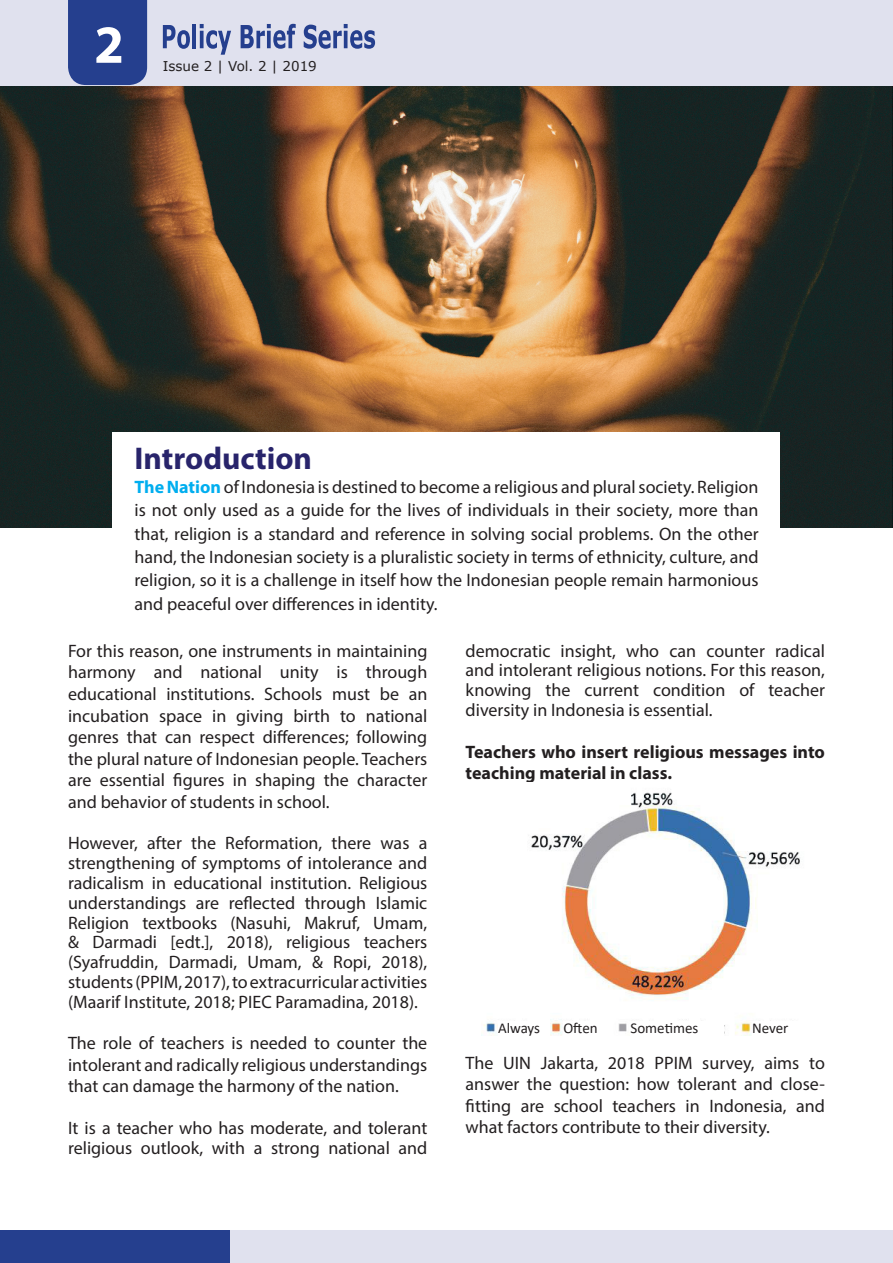
<style>
.page{position:relative;width:893px;height:1263px;background:#fff}
.page>*{position:absolute;margin:0;border:0;box-sizing:border-box;transform-origin:0 0}
.t1{font:700 54px "Myriad Pro";color:#fff}
.t2{font:700 31.5px "Myriad Pro";color:#28246b}
.t3{font:18px/21.6px "Myriad Pro";color:#231f20;text-align:justify}
.t4{font:700 18px/21.6px "Myriad Pro";color:#231f20}
.t5{font:15px "Calibri";color:#231f20}
.t6{font:13.5px "Verdana";color:#231f20}
.s1{font-weight:700;color:#00aeef}
</style>
<div class="page">
<div style="left:224px;top:1230px;width:669px;height:33px;background:#e0e1ee"></div>
<div style="left:0;top:1230px;width:229px;height:33px;background:#253f8e"></div>
<img style="left:0;top:85px;width:893px;height:442px">
<img style="left:481px;top:792px;width:319px;height:244px">
<div style="left:498px;top:1021px;width:42px;height:14px;background:#fff"></div>
<div style="left:563px;top:1021px;width:42px;height:14px;background:#fff"></div>
<div style="left:752px;top:1021px;width:57px;height:16px;background:#fff"></div>
<div style="left:630px;top:1021px;width:94px;height:16px;background:#fff"></div>
<div style="left:113px;top:432px;width:667px;height:210px;background:#fff"></div>
<div style="left:0;top:0;width:893px;height:85px;background:#e0e1ee"></div>
<div style="left:68px;top:0;width:79px;height:85px;background:#253f8e"></div>
<svg style="left:163px;top:25px;width:27px;height:24px"></svg>
<hr style="left:193px;top:24px;width:3px;height:24px;background:#253f8e">
<svg style="left:200px;top:24px;width:31px;height:31px"></svg>
<svg style="left:241px;top:24px;width:55px;height:25px"></svg>
<svg style="left:304px;top:24px;width:71px;height:25px"></svg>
<p class="t1" style="left:94px;top:9px;width:31px">2</p>
<p class="t6" style="left:163px;top:57px;width:155px">Issue 2 | Vol. 2 | 2019</p>
<p class="t2" style="left:134px;top:438px;width:179px">Introduction</p>
<p class="t3" style="left:134px;top:475px;width:626px;line-height:23.4px"><span class="s1">The Nation</span> of Indonesia is destined to become a religious and plural society. Religion is not only used as a guide for the lives of individuals in their society, more than that, religion is a standard and reference in solving social problems. On the other hand, the Indonesian society is a pluralistic society in terms of ethnicity, culture, and religion, so it is a challenge in itself how the Indonesian people remain harmonious and peaceful over differences in identity.</p>
<p class="t3" style="left:68px;top:639px;width:361px">For this reason, one instruments in maintaining harmony and national unity is through educational institutions. Schools must be an incubation space in giving birth to national genres that can respect differences; following the plural nature of Indonesian people. Teachers are essential figures in shaping the character and behavior of students in school.</p>
<p class="t3" style="left:68px;top:833px;width:361px;line-height:19.8px">However, after the Reformation, there was a strengthening of symptoms of intolerance and radicalism in educational institution. Religious understandings are reflected through Islamic Religion textbooks (Nasuhi, Makruf, Umam, &amp; Darmadi [edt.], 2018), religious teachers (Syafruddin, Darmadi, Umam, &amp; Ropi, 2018), students (PPIM, 2017), to extracurricular activities (Maarif Institute, 2018; PIEC Paramadina, 2018).</p>
<p class="t3" style="left:68px;top:1032px;width:361px">The role of teachers is needed to counter the intolerant and radically religious understandings that can damage the harmony of the nation.</p>
<p class="t3" style="left:68px;top:1117px;width:361px;line-height:19.8px">It is a teacher who has moderate, and tolerant religious outlook, with a strong national and</p>
<p class="t3" style="left:466px;top:640px;width:361px;line-height:19.8px">democratic insight, who can counter radical and intolerant religious notions. For this reason, knowing the current condition of teacher diversity in Indonesia is essential.</p>
<p class="t4" style="left:466px;top:740px;width:361px">Teachers who insert religious messages into teaching material in class.</p>
<p class="t5" style="left:498px;top:1017px;width:44px">Always</p>
<p class="t5" style="left:563px;top:1017px;width:36px">Often</p>
<p class="t5" style="left:630px;top:1017px;width:69px">Sometimes</p>
<p class="t5" style="left:752px;top:1017px;width:38px">Never</p>
<p class="t3" style="left:466px;top:1051px;width:361px">The UIN Jakarta, 2018 PPIM survey, aims to answer the question: how tolerant and close&shy;fitting are school teachers in Indonesia, and what factors contribute to their diversity.</p>
</div>
